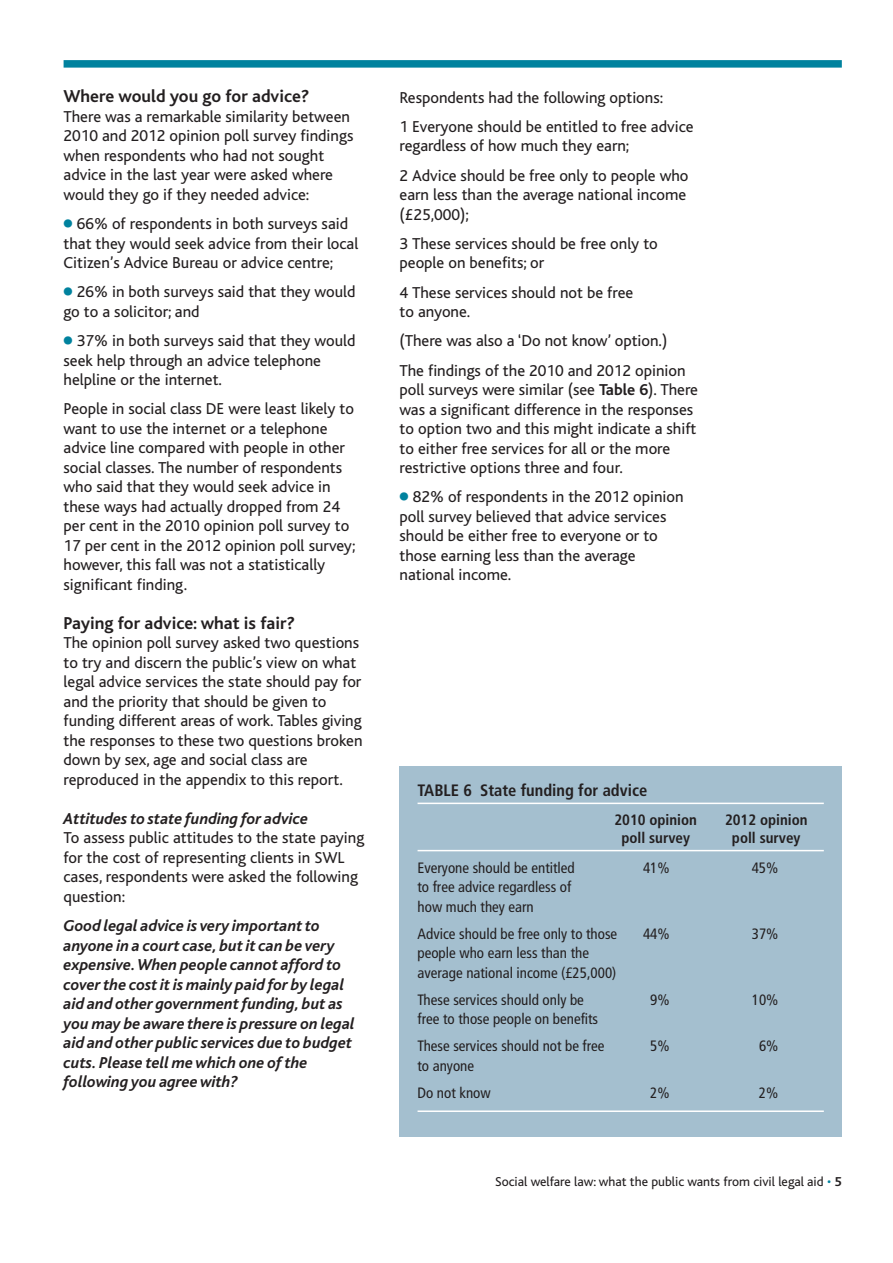
<style>
.page{position:relative;width:893px;height:1263px;background:#fff}
.page>*{position:absolute;margin:0;border:0;box-sizing:border-box;transform-origin:0 0}
.t1{font:700 18px "Bliss";color:#231f20}
.t2{font:16.5px/19.5px "Bliss";color:#231f20}
.t3{font:italic 700 16.5px/19.5px "Bliss";color:#231f20}
.t4{font:700 condensed 16.5px "Frutiger";color:#231f20}
.t5{font:condensed 15px/19.5px "Frutiger";color:#231f20}
.t6{font:700 condensed 15px "Frutiger";color:#231f20}
.t7{font:13.5px "Bliss";color:#231f20}
.s1{font-family:"Universal Newswith Comm Pi";color:#00829e}
.s2{font-weight:700}
.s3{color:#00829e}
</style>
<div class="page">
<div style="left:64px;top:60px;width:778px;height:8px;background:#00829e"></div>
<div style="left:399px;top:766px;width:443px;height:370px;background:#a4bfcf"></div>
<hr style="left:417px;top:803px;width:407px;height:1px;background:#fff">
<hr style="left:417px;top:850px;width:407px;height:1px;background:#fff">
<hr style="left:417px;top:1110px;width:407px;height:2px;background:#fff">
<p class="t1" style="left:64px;top:90px;width:247px">Where would you go for advice?</p>
<p class="t2" style="left:64px;top:108px;width:291px">There was a remarkable similarity between 2010 and 2012 opinion poll survey findings when respondents who had not sought advice in the last year were asked where would they go if they needed advice:</p>
<p class="t2" style="left:64px;top:215px;width:296px"><span class="s1">●</span> 66% of respondents in both surveys said that they would seek advice from their local<br>Citizen’s Advice Bureau or advice centre;</p>
<p class="t2" style="left:64px;top:284px;width:293px"><span class="s1">●</span> 26% in both surveys said that they would go to a solicitor; and</p>
<p class="t2" style="left:64px;top:332px;width:293px"><span class="s1">●</span> 37% in both surveys said that they would seek help through an advice telephone helpline or the internet.</p>
<p class="t2" style="left:64px;top:401px;width:293px">People in social class DE were least likely to want to use the internet or a telephone advice line compared with people in other social classes. The number of respondents who said that they would seek advice in these ways had actually dropped from 24 per cent in the 2010 opinion poll survey to 17 per cent in the 2012 opinion poll survey; however, this fall was not a statistically significant finding.</p>
<p class="t1" style="left:64px;top:616px;width:233px">Paying for advice: what is fair?</p>
<p class="t2" style="left:64px;top:635px;width:300px">The opinion poll survey asked two questions to try and discern the public’s view on what legal advice services the state should pay for and the priority that should be given to funding different areas of work. Tables giving the responses to these two questions broken down by sex, age and social class are reproduced in the appendix to this report.</p>
<p class="t3" style="left:64px;top:810px;width:246px">Attitudes to state funding for advice</p>
<p class="t2" style="left:64px;top:830px;width:302px">To assess public attitudes to the state paying for the cost of representing clients in SWL cases, respondents were asked the following question:</p>
<p class="t3" style="left:64px;top:917px;width:293px">Good legal advice is very important to anyone in a court case, but it can be very expensive. When people cannot afford to cover the cost it is mainly paid for by legal aid and other government funding, but as you may be aware there is pressure on legal aid and other public services due to budget cuts. Please tell me which one of the following you agree with?</p>
<p class="t2" style="left:399px;top:84px;width:295px;line-height:29.2px">Respondents had the following options:<br>1 Everyone should be entitled to free advice</p>
<p class="t2" style="left:399px;top:133px;width:290px;line-height:29.2px">regardless of how much they earn;<br>2 Advice should be free only to people who</p>
<p class="t2" style="left:399px;top:186px;width:288px">earn less than the average national income (£25,000);</p>
<p class="t2" style="left:399px;top:235px;width:260px">3 These services should be free only to people on benefits; or</p>
<p class="t2" style="left:399px;top:284px;width:235px">4 These services should not be free to anyone.</p>
<p class="t2" style="left:399px;top:328px;width:288px;line-height:29.2px">(There was also a ‘Do not know’ option.)<br>The findings of the 2010 and 2012 opinion</p>
<p class="t2" style="left:399px;top:381px;width:300px">poll surveys were similar (see <span class="s2">Table 6</span>). There was a significant difference in the responses to option two and this might indicate a shift to either free services for all or the more restrictive options three and four.</p>
<p class="t2" style="left:399px;top:489px;width:286px"><span class="s1">●</span> 82% of respondents in the 2012 opinion poll survey believed that advice services should be either free to everyone or to those earning less than the average national income.</p>
<p class="t4" style="left:417px;top:784px;width:231px">TABLE 6 State funding for advice</p>
<p class="t6" style="left:614px;top:814px;width:84px">2010 opinion</p>
<p class="t6" style="left:725px;top:814px;width:84px">2012 opinion</p>
<p class="t6" style="left:621px;top:832px;width:70px">poll survey</p>
<p class="t6" style="left:732px;top:832px;width:70px">poll survey</p>
<p class="t5" style="left:417px;top:859px;width:159px">Everyone should be entitled</p>
<p class="t5" style="left:643px;top:859px;width:28px">41%</p>
<p class="t5" style="left:752px;top:859px;width:28px">45%</p>
<p class="t5" style="left:417px;top:878px;width:155px">to free advice regardless of how much they earn</p>
<p class="t5" style="left:417px;top:925px;width:201px">Advice should be free only to those</p>
<p class="t5" style="left:643px;top:925px;width:28px">44%</p>
<p class="t5" style="left:752px;top:925px;width:28px">37%</p>
<p class="t5" style="left:417px;top:944px;width:200px">people who earn less than the average national income (£25,000)</p>
<p class="t5" style="left:417px;top:991px;width:168px">These services should only be</p>
<p class="t5" style="left:650px;top:991px;width:21px">9%</p>
<p class="t5" style="left:752px;top:991px;width:28px">10%</p>
<p class="t5" style="left:417px;top:1007px;width:188px;line-height:27px">free to those people on benefits<br>These services should not be free</p>
<p class="t5" style="left:650px;top:1037px;width:21px">5%</p>
<p class="t5" style="left:759px;top:1037px;width:21px">6%</p>
<p class="t5" style="left:417px;top:1053px;width:75px;line-height:27px">to anyone<br>Do not know</p>
<p class="t5" style="left:650px;top:1084px;width:21px">2%</p>
<p class="t5" style="left:759px;top:1084px;width:21px">2%</p>
<p class="t7" style="left:495px;top:1177px;width:348px">Social welfare law: what the public wants from civil legal aid <span class="s3">•</span> <span class="s2">5</span></p>
</div>
